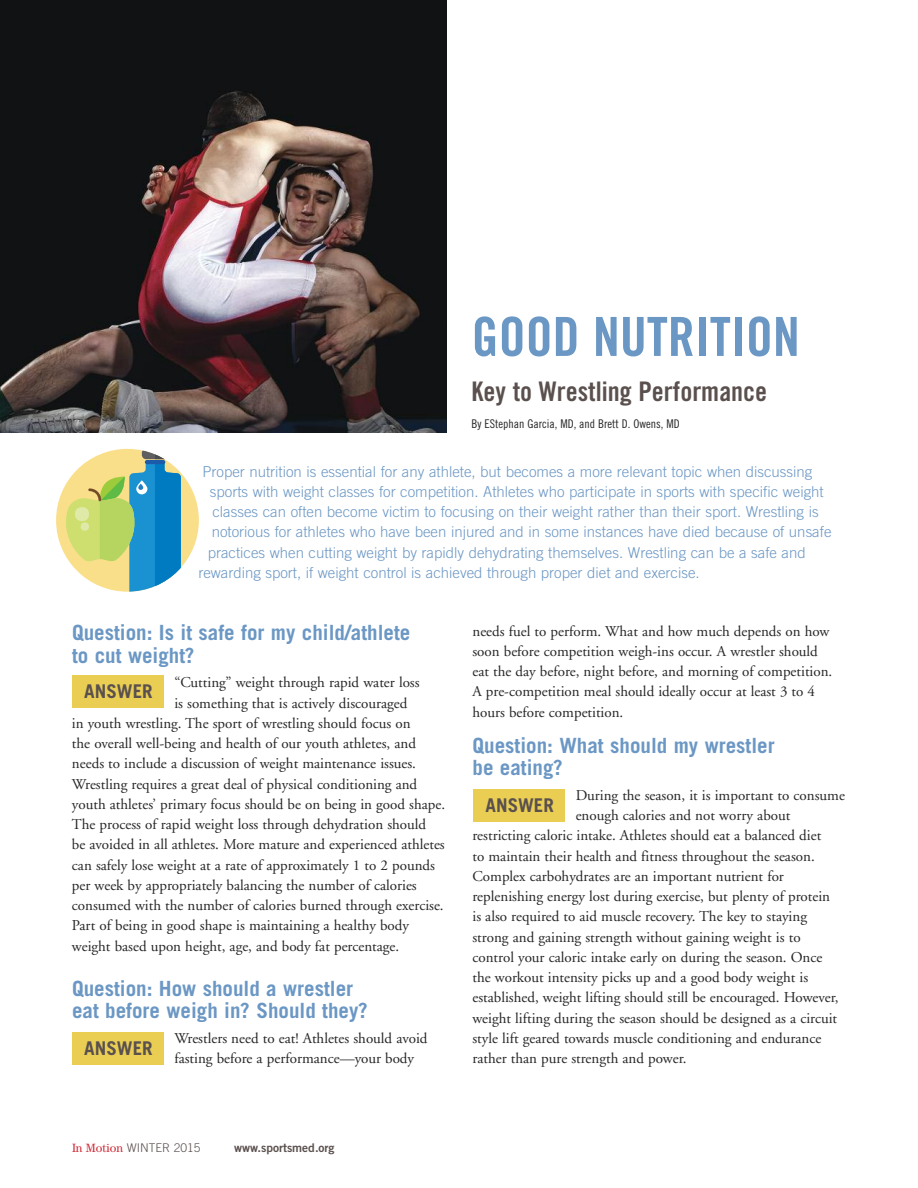
<style>
.page{position:relative;width:918px;height:1188px;background:#fff}
.page>*{position:absolute;margin:0;border:0;box-sizing:border-box;transform-origin:0 0}
.t1{font:54px "Trade Gothic LT Std Bd Cn 20";color:#6b97c4}
.t2{font:27px "Trade Gothic LT Std Bd Cn 20";color:#5a504e}
.t3{font:700 21px/22.5px "Trade Gothic LT Std";color:#6b97c4}
.t4{font:700 18.9px "Trade Gothic LT Std";color:#5a504e}
.t5{font:15px/20.2px "Adobe Garamond";color:#272627}
.t6{font:300 15px "Trade Gothic LT Std";color:#6b97c4}
.t7{font:12px "Trade Gothic LT Std Cn 18";color:#272627}
.t8{font:300 12px "Trade Gothic LT Std";color:#5a504e}
.t9{font:12px "Trade Gothic LT Std Bd 2";color:#5a504e}
.s1{font-family:"Century";font-weight:400;color:#d12f3b}
</style>
<div class="page">
<img style="left:0;top:0;width:446px;height:432px">
<div style="left:56px;top:449px;width:143px;height:143px;background:#fadf8b;border-radius:50%"></div>
<svg style="left:66px;top:449px;width:115px;height:143px"></svg>
<div style="left:72px;top:676px;width:92px;height:32px;background:#eace54"></div>
<div style="left:72px;top:1032px;width:92px;height:33px;background:#eace54"></div>
<div style="left:473px;top:789px;width:92px;height:33px;background:#eace54"></div>
<h1 class="t1" style="left:472px;top:317px;width:330px">GOOD NUTRITION</h1>
<h2 class="t2" style="left:472px;top:382px;width:297px">Key to Wrestling Performance</h2>
<p class="t7" style="left:472px;top:420px;width:210px">By EStephan Garcia, MD, and Brett D. Owens, MD</p>
<p class="t6" style="left:202px;top:466px;width:612px">Proper nutrition is essential for any athlete, but becomes a more relevant topic when discussing</p>
<p class="t6" style="left:210px;top:486px;width:615px">sports with weight classes for competition. Athletes who participate in sports with specific weight</p>
<p class="t6" style="left:212px;top:506px;width:608px">classes can often become victim to focusing on their weight rather than their sport. Wrestling is</p>
<p class="t6" style="left:212px;top:526px;width:621px">notorious for athletes who have been injured and in some instances have died because of unsafe</p>
<p class="t6" style="left:208px;top:547px;width:600px">practices when cutting weight by rapidly dehydrating themselves. Wrestling can be a safe and</p>
<p class="t6" style="left:198px;top:567px;width:503px">rewarding sport, if weight control is achieved through proper diet and exercise.</p>
<h3 class="t3" style="left:72px;top:623px;width:340px">Question: Is it safe for my child/athlete to cut weight?</h3>
<p class="t5" style="left:174px;top:674px;width:247px">“Cutting” weight through rapid water loss</p>
<p class="t5" style="left:174px;top:694px;width:235px">is something that is actively discouraged</p>
<p class="t5" style="left:72px;top:714px;width:340px">in youth wrestling. The sport of wrestling should focus on</p>
<p class="t5" style="left:72px;top:734px;width:346px">the overall well-being and health of our youth athletes, and</p>
<p class="t5" style="left:72px;top:755px;width:346px">needs to include a discussion of weight maintenance issues.</p>
<p class="t5" style="left:72px;top:775px;width:347px">Wrestling requires a great deal of physical conditioning and</p>
<p class="t5" style="left:72px;top:795px;width:375px">youth athletes’ primary focus should be on being in good shape.</p>
<p class="t5" style="left:72px;top:815px;width:356px">The process of rapid weight loss through dehydration should</p>
<p class="t5" style="left:72px;top:836px;width:374px">be avoided in all athletes. More mature and experienced athletes</p>
<p class="t5" style="left:72px;top:856px;width:365px">can safely lose weight at a rate of approximately 1 to 2 pounds</p>
<p class="t5" style="left:72px;top:876px;width:346px">per week by appropriately balancing the number of calories</p>
<p class="t5" style="left:72px;top:896px;width:373px">consumed with the number of calories burned through exercise.</p>
<p class="t5" style="left:72px;top:917px;width:339px">Part of being in good shape is maintaining a healthy body</p>
<p class="t5" style="left:72px;top:937px;width:329px">weight based upon height, age, and body fat percentage.</p>
<h3 class="t3" style="left:72px;top:979px;width:297px">Question: How should a wrestler eat before weigh in? Should they?</h3>
<p class="t5" style="left:174px;top:1029px;width:255px">Wrestlers need to eat! Athletes should avoid fasting before a performance—your body</p>
<p class="t4" style="left:84px;top:685px;width:70px">ANSWER</p>
<p class="t4" style="left:84px;top:1042px;width:70px">ANSWER</p>
<p class="t5" style="left:472px;top:622px;width:361px">needs fuel to perform. What and how much depends on how soon before competition weigh-ins occur. A wrestler should eat the day before, night before, and morning of competition.<br>A pre-competition meal should ideally occur at least 3 to 4 hours before competition.</p>
<h3 class="t3" style="left:472px;top:736px;width:304px">Question: What should my wrestler be eating?</h3>
<p class="t5" style="left:576px;top:786px;width:271px">During the season, it is important to consume</p>
<p class="t5" style="left:576px;top:807px;width:216px">enough calories and not worry about</p>
<p class="t5" style="left:472px;top:827px;width:350px">restricting caloric intake. Athletes should eat a balanced diet</p>
<p class="t5" style="left:472px;top:847px;width:344px">to maintain their health and fitness throughout the season.</p>
<p class="t5" style="left:472px;top:867px;width:313px">Complex carbohydrates are an important nutrient for</p>
<p class="t5" style="left:472px;top:888px;width:359px">replenishing energy lost during exercise, but plenty of protein</p>
<p class="t5" style="left:472px;top:908px;width:336px">is also required to aid muscle recovery. The key to staying</p>
<p class="t5" style="left:472px;top:928px;width:330px">strong and gaining strength without gaining weight is to</p>
<p class="t5" style="left:472px;top:948px;width:351px">control your caloric intake early on during the season. Once</p>
<p class="t5" style="left:472px;top:969px;width:337px">the workout intensity picks up and a good body weight is</p>
<p class="t5" style="left:472px;top:989px;width:368px">established, weight lifting should still be encouraged. However,</p>
<p class="t5" style="left:472px;top:1009px;width:366px">weight lifting during the season should be designed as a circuit</p>
<p class="t5" style="left:472px;top:1029px;width:350px">style lift geared towards muscle conditioning and endurance</p>
<p class="t5" style="left:472px;top:1050px;width:216px">rather than pure strength and power.</p>
<p class="t4" style="left:486px;top:799px;width:70px">ANSWER</p>
<p class="t8" style="left:72px;top:1143px;width:130px"><span class="s1">In Motion</span> WINTER 2015</p>
<p class="t9" style="left:234px;top:1143px;width:102px">www.sportsmed.org</p>
</div>
